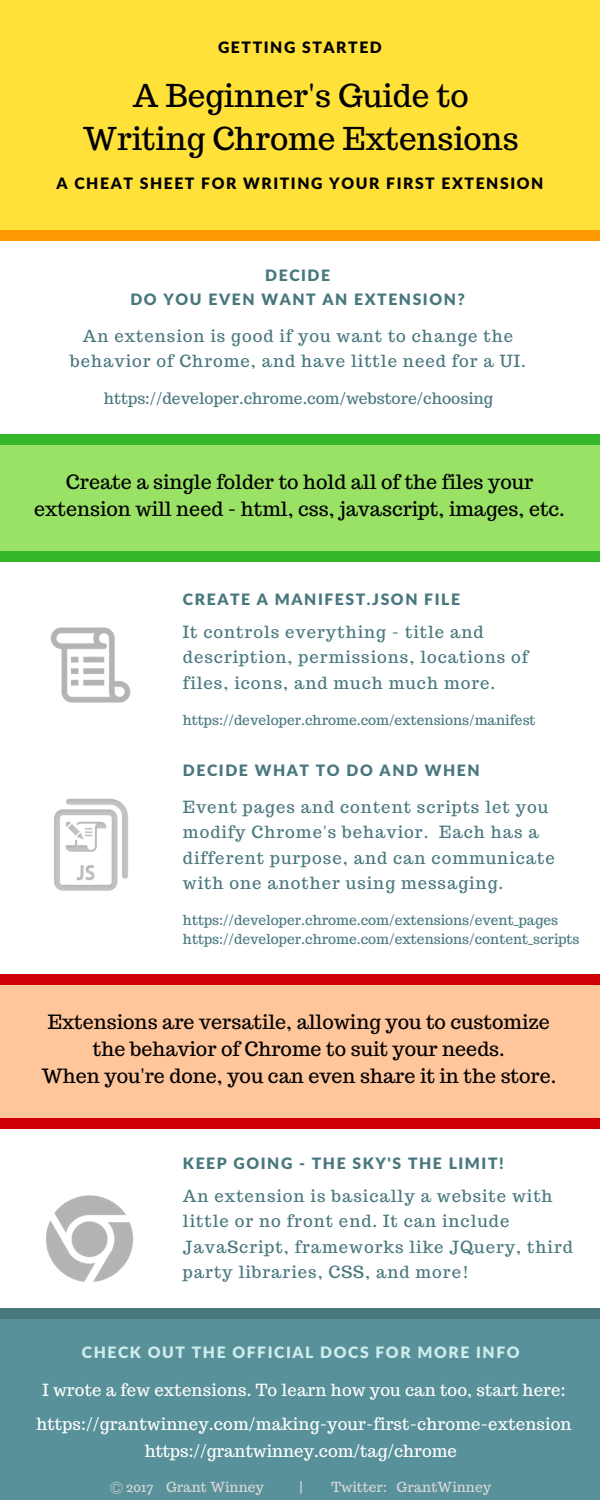
<style>
.page{position:relative;width:600px;height:1500px;background:#fff}
.page>*{position:absolute;margin:0;border:0;box-sizing:border-box;transform-origin:0 0}
.t1{font:31.4px/43.5px "Trocchi";color:#000;text-align:center}
.t2{font:19.7px/27px "Trocchi";color:#000;text-align:center}
.t3{font:16.7px/25.5px "Trocchi";letter-spacing:.06em;color:#48777e}
.t4{font:16.7px/33.8px "Trocchi";letter-spacing:.01em;color:#fff;text-align:center}
.t5{font:900 15.7px/24px "Lato";letter-spacing:.1em;color:#48777e;text-align:center}
.t6{font:900 15.7px "Lato";letter-spacing:.1em;color:#000}
.t7{font:15.7px "Trocchi";color:#48777e}
.t8{font:900 15.7px "Lato";letter-spacing:.1em;color:#d0eded}
.t9{font:13.8px/18.8px "Trocchi";color:#48777e}
.t10{font:13.8px "Trocchi";color:#d9d9d9}
.s1{font-family:"Nanum Gothic"}
</style>
<div class="page">
<div style="left:0;top:0;width:600px;height:234px;background:#ffe13a"></div>
<div style="left:0;top:230px;width:600px;height:11px;background:#ff9a03"></div>
<div style="left:0;top:445px;width:600px;height:106px;background:#99e265"></div>
<div style="left:0;top:551px;width:600px;height:11px;background:#35b729"></div>
<div style="left:0;top:434px;width:600px;height:11px;background:#35b729"></div>
<div style="left:0;top:985px;width:600px;height:133px;background:#ffc59b"></div>
<div style="left:0;top:1118px;width:600px;height:11px;background:#cf0006"></div>
<div style="left:0;top:974px;width:600px;height:11px;background:#cf0006"></div>
<div style="left:0;top:1316px;width:600px;height:184px;background:#58919a"></div>
<div style="left:0;top:1309px;width:600px;height:10px;background:#48777e"></div>
<img style="left:50px;top:627px;width:81px;height:76px">
<img style="left:54px;top:798px;width:74px;height:93px">
<img style="left:46px;top:1195px;width:88px;height:87px">
<p class="t6" style="left:218px;top:38px;width:165px">GETTING STARTED</p>
<h1 class="t1" style="left:83px;top:73px;width:437px">A Beginner's Guide to<br>Writing Chrome Extensions</h1>
<p class="t6" style="left:57px;top:174px;width:488px">A CHEAT SHEET FOR WRITING YOUR FIRST EXTENSION</p>
<p class="t5" style="left:130px;top:263px;width:336px">DECIDE<br>DO YOU EVEN WANT AN EXTENSION?</p>
<p class="t3" style="left:70px;top:323px;width:457px;text-align:center">An extension is good if you want to change the behavior of Chrome, and have little need for a UI.</p>
<p class="t7" style="left:104px;top:388px;width:391px">https://developer.chrome.com/webstore/choosing</p>
<p class="t2" style="left:34px;top:468px;width:532px">Create a single folder to hold all of the files your extension will need - html, css, javascript, images, etc.</p>
<p class="t5" style="left:183px;top:587px;width:279px">CREATE A MANIFEST.JSON FILE</p>
<p class="t3" style="left:183px;top:619px;width:347px">It controls everything - title and description, permissions, locations of files, icons, and much much more.</p>
<p class="t9" style="left:183px;top:711px;width:354px">https://developer.chrome.com/extensions/manifest</p>
<p class="t5" style="left:183px;top:758px;width:298px">DECIDE WHAT TO DO AND WHEN</p>
<p class="t3" style="left:183px;top:794px;width:373px">Event pages and content scripts let you modify Chrome's behavior. Each has a different purpose, and can communicate with one another using messaging.</p>
<p class="t9" style="left:183px;top:910px;width:398px">https://developer.chrome.com/extensions/event_pages https://developer.chrome.com/extensions/content_scripts</p>
<p class="t2" style="left:41px;top:1008px;width:517px">Extensions are versatile, allowing you to customize the behavior of Chrome to suit your needs.<br>When you're done, you can even share it in the store.</p>
<p class="t5" style="left:183px;top:1151px;width:322px">KEEP GOING - THE SKY'S THE LIMIT!</p>
<p class="t3" style="left:183px;top:1183px;width:391px">An extension is basically a website with little or no front end. It can include JavaScript, frameworks like JQuery, third party libraries, CSS, and more!</p>
<p class="t8" style="left:82px;top:1342px;width:439px">CHECK OUT THE OFFICIAL DOCS FOR MORE INFO</p>
<p class="t4" style="left:36px;top:1373px;width:537px">I wrote a few extensions. To learn how you can too, start here: https://grantwinney.com/making-your-first-chrome-extension</p>
<p class="t4" style="left:145px;top:1433px;width:314px">https://grantwinney.com/tag/chrome</p>
<p class="t10" style="left:110px;top:1478px;width:155px"><span class="s1">Ⓒ</span> 2017 Grant Winney</p>
<p class="t10" style="left:299px;top:1478px;width:5px">|</p>
<p class="t10" style="left:332px;top:1478px;width:161px">Twitter: GrantWinney</p>
</div>
